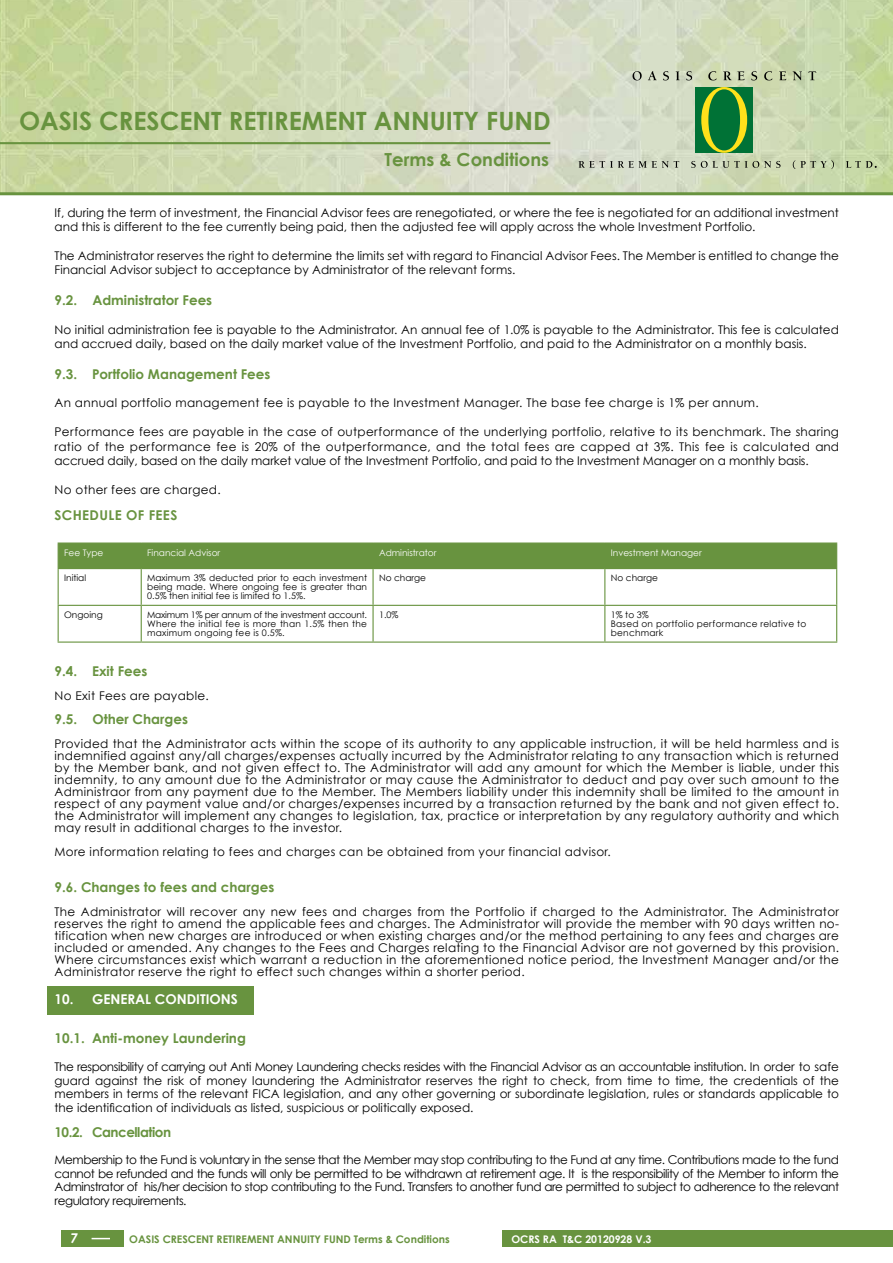
<style>
.page{position:relative;width:893px;height:1263px;background:#fff}
.page>*{position:absolute;margin:0;border:0;box-sizing:border-box;transform-origin:0 0}
.t1{font:700 25.2px "Century Gothic";color:#68933f}
.t2{font:700 18px "Century Gothic";color:#68933f}
.t3{font:700 13.5px "Century Gothic";color:#68933f}
.t4{font:700 13.5px "Century Gothic";color:#fff}
.t5{font:700 13.5px "Century Gothic";letter-spacing:-.035em;color:#68933f}
.t6{font:700 13.5px "Century Gothic";letter-spacing:.025em;color:#68933f}
.t7{font:italic 700 13.5px "Century Gothic";color:#fff}
.t8{font:12px/12px "Century Gothic";color:#000;text-align:justify}
.t9{font:12px "Century Gothic";letter-spacing:.025em;color:#000}
.t10{font:700 10.5px "Century Gothic";color:#68933f}
.t11{font:700 10.5px "Century Gothic";color:#fff}
.t12{font:9px/9px "Century Gothic";letter-spacing:.025em;color:#000;text-align:justify}
.t13{font:9px "Century Gothic";color:#fff}
.t14{font:9px "Century Gothic";color:#000}
</style>
<div class="page">
<img style="left:0;top:0;width:893px;height:192px">
<div style="left:61px;top:1230px;width:63px;height:17px;background:#68933f"></div>
<svg style="left:92px;top:1238px;width:18px;height:1px"></svg>
<hr style="left:0;top:192px;width:893px;height:3px;background:#68933f">
<div style="left:502px;top:1230px;width:391px;height:17px;background:#68933f"></div>
<hr style="left:0;top:142px;width:550px;height:2px;background:#68933f">
<div style="left:695px;top:87px;width:58px;height:66px;background:#007236"></div>
<svg style="left:632px;top:71px;width:10px;height:9px"></svg>
<svg style="left:648px;top:71px;width:9px;height:9px"></svg>
<svg style="left:663px;top:71px;width:6px;height:9px"></svg>
<svg style="left:676px;top:71px;width:4px;height:9px"></svg>
<svg style="left:686px;top:71px;width:6px;height:9px"></svg>
<svg style="left:708px;top:71px;width:8px;height:9px"></svg>
<svg style="left:723px;top:71px;width:8px;height:9px"></svg>
<svg style="left:737px;top:71px;width:8px;height:9px"></svg>
<svg style="left:751px;top:71px;width:6px;height:9px"></svg>
<svg style="left:764px;top:71px;width:8px;height:9px"></svg>
<svg style="left:779px;top:71px;width:7px;height:9px"></svg>
<svg style="left:793px;top:71px;width:9px;height:9px"></svg>
<svg style="left:808px;top:71px;width:8px;height:9px"></svg>
<svg style="left:701px;top:87px;width:46px;height:66px"></svg>
<svg style="left:579px;top:161px;width:100px;height:7px"></svg>
<svg style="left:691px;top:161px;width:89px;height:7px"></svg>
<svg style="left:793px;top:160px;width:41px;height:9px"></svg>
<svg style="left:846px;top:161px;width:31px;height:7px"></svg>
<div style="left:47px;top:987px;width:207px;height:28px;background:#68933f"></div>
<hr style="left:58px;top:542px;width:83px;height:2px;background:#68933f">
<hr style="left:141px;top:542px;width:232px;height:2px;background:#68933f">
<hr style="left:373px;top:542px;width:232px;height:2px;background:#68933f">
<hr style="left:605px;top:542px;width:232px;height:2px;background:#68933f">
<div style="left:58px;top:543px;width:779px;height:25px;background:#68933f"></div>
<hr style="left:58px;top:568px;width:83px;height:1px;background:#68933f">
<hr style="left:58px;top:569px;width:1px;height:36px;background:#68933f">
<hr style="left:141px;top:568px;width:232px;height:1px;background:#68933f">
<hr style="left:141px;top:569px;width:1px;height:36px;background:#68933f">
<hr style="left:373px;top:568px;width:232px;height:1px;background:#68933f">
<hr style="left:372px;top:569px;width:2px;height:36px;background:#68933f">
<hr style="left:605px;top:568px;width:232px;height:1px;background:#68933f">
<hr style="left:604px;top:569px;width:1px;height:36px;background:#68933f">
<hr style="left:836px;top:569px;width:1px;height:36px;background:#68933f">
<hr style="left:58px;top:605px;width:83px;height:1px;background:#68933f">
<hr style="left:58px;top:606px;width:1px;height:35px;background:#68933f">
<hr style="left:141px;top:605px;width:232px;height:1px;background:#68933f">
<hr style="left:141px;top:606px;width:1px;height:35px;background:#68933f">
<hr style="left:373px;top:605px;width:232px;height:1px;background:#68933f">
<hr style="left:372px;top:606px;width:2px;height:35px;background:#68933f">
<hr style="left:605px;top:605px;width:232px;height:1px;background:#68933f">
<hr style="left:604px;top:606px;width:1px;height:35px;background:#68933f">
<hr style="left:836px;top:606px;width:1px;height:35px;background:#68933f">
<hr style="left:58px;top:641px;width:83px;height:2px;background:#68933f">
<hr style="left:141px;top:641px;width:232px;height:2px;background:#68933f">
<hr style="left:373px;top:641px;width:232px;height:2px;background:#68933f">
<hr style="left:605px;top:641px;width:232px;height:2px;background:#68933f">
<h1 class="t1" style="left:19px;top:105px;width:533px">OASIS CRESCENT RETIREMENT ANNUITY FUND</h1>
<h2 class="t2" style="left:385px;top:148px;width:166px">Terms &amp; Conditions</h2>
<p class="t8" style="left:55px;top:205px;width:786px;line-height:14.4px">If, during the term of investment, the Financial Advisor fees are renegotiated, or where the fee is negotiated for an additional investment and this is different to the fee currently being paid, then the adjusted fee will apply across the whole Investment Portfolio.</p>
<p class="t8" style="left:55px;top:248px;width:786px;line-height:14.4px">The Administrator reserves the right to determine the limits set with regard to Financial Advisor Fees. The Member is entitled to change the<br>Financial Advisor subject to acceptance by Administrator of the relevant forms.</p>
<p class="t3" style="left:55px;top:291px;width:159px">9.2. Administrator Fees</p>
<p class="t8" style="left:55px;top:322px;width:786px;line-height:14.4px">No initial administration fee is payable to the Administrator. An annual fee of 1.0% is payable to the Administrator. This fee is calculated and accrued daily, based on the daily market value of the Investment Portfolio, and paid to the Administrator on a monthly basis.</p>
<p class="t3" style="left:55px;top:365px;width:217px">9.3. Portfolio Management Fees</p>
<p class="t9" style="left:55px;top:396px;width:706px">An annual portfolio management fee is payable to the Investment Manager. The base fee charge is 1% per annum.</p>
<p class="t8" style="left:55px;top:424px;width:786px;line-height:14.4px">Performance fees are payable in the case of outperformance of the underlying portfolio, relative to its benchmark. The sharing ratio of the performance fee is 20% of the outperformance, and the total fees are capped at 3%. This fee is calculated and accrued daily, based on the daily market value of the Investment Portfolio, and paid to the Investment Manager on a monthly basis.</p>
<p class="t9" style="left:55px;top:482px;width:168px">No other fees are charged.</p>
<p class="t6" style="left:55px;top:507px;width:124px">SCHEDULE OF FEES</p>
<p class="t13" style="left:64px;top:547px;width:41px">Fee Type</p>
<p class="t13" style="left:147px;top:547px;width:75px">Financial Advisor</p>
<p class="t13" style="left:379px;top:547px;width:59px">Administrator</p>
<p class="t13" style="left:611px;top:547px;width:92px">Investment Manager</p>
<p class="t14" style="left:64px;top:573px;width:24px">Initial</p>
<p class="t12" style="left:147px;top:573px;width:221px">Maximum 3% deducted prior to each investment being made. Where ongoing fee is greater than 0.5% then initial fee is limited to 1.5%.</p>
<p class="t14" style="left:379px;top:573px;width:49px">No charge</p>
<p class="t14" style="left:611px;top:573px;width:49px">No charge</p>
<p class="t14" style="left:64px;top:609px;width:40px">Ongoing</p>
<p class="t12" style="left:147px;top:610px;width:221px">Maximum 1% per annum of the investment account.<br>Where the initial fee is more than 1.5% then the maximum ongoing fee is 0.5%.</p>
<p class="t12" style="left:379px;top:610px;width:21px">1.0%</p>
<p class="t12" style="left:611px;top:610px;width:197px;text-align:left">1% to 3%<br>Based on portfolio performance relative to benchmark</p>
<p class="t3" style="left:55px;top:663px;width:94px">9.4. Exit Fees</p>
<p class="t9" style="left:55px;top:688px;width:156px">No Exit Fees are payable.</p>
<p class="t3" style="left:55px;top:711px;width:135px">9.5. Other Charges</p>
<p class="t8" style="left:55px;top:738px;width:786px">Provided that the Administrator acts within the scope of its authority to any applicable instruction, it will be held harmless and is indemnified against any/all charges/expenses actually incurred by the Administrator relating to any transaction which is returned by the Member bank, and not given effect to. The Administrator will add any amount for which the Member is liable, under this indemnity, to any amount due to the Administrator or may cause the Administrator to deduct and pay over such amount to the Administraor from any payment due to the Member. The Members liability under this indemnity shall be limited to the amount in respect of any payment value and/or charges/expenses incurred by a transaction returned by the bank and not given effect to. the Administrator will implement any changes to legislation, tax, practice or interpretation by any regulatory authority and which may result in additional charges to the investor.</p>
<p class="t9" style="left:55px;top:844px;width:558px">More information relating to fees and charges can be obtained from your financial advisor.</p>
<p class="t3" style="left:55px;top:879px;width:221px">9.6. Changes to fees and charges</p>
<p class="t8" style="left:55px;top:906px;width:786px">The Administrator will recover any new fees and charges from the Portfolio if charged to the Administrator. The Administrator reserves the right to amend the applicable fees and charges. The Administrator will provide the member with 90 days written no&shy;tification when new charges are introduced or when existing charges and/or the method pertaining to any fees and charges are included or amended. Any changes to the Fees and Charges relating to the Financial Advisor are not governed by this provision.<br>Where circumstances exist which warrant a reduction in the aforementioned notice period, the Investment Manager and/or the Administrator reserve the right to effect such changes within a shorter period.</p>
<p class="t4" style="left:55px;top:991px;width:185px">10. GENERAL CONDITIONS</p>
<p class="t3" style="left:55px;top:1030px;width:193px">10.1. Anti-money Laundering</p>
<p class="t8" style="left:55px;top:1060px;width:786px;line-height:13.5px">The responsibility of carrying out Anti Money Laundering checks resides with the Financial Advisor as an accountable institution. In order to safe guard against the risk of money laundering the Administrator reserves the right to check, from time to time, the credentials of the members in terms of the relevant FICA legislation, and any other governing or subordinate legislation, rules or standards applicable to the identification of individuals as listed, suspicious or politically exposed.</p>
<p class="t5" style="left:55px;top:1124px;width:118px">10.2. Cancellation</p>
<p class="t8" style="left:55px;top:1153px;width:786px;line-height:13.5px">Membership to the Fund is voluntary in the sense that the Member may stop contributing to the Fund at any time. Contributions made to the fund cannot be refunded and the funds will only be permitted to be withdrawn at retirement age. It is the responsibility of the Member to inform the Adminstrator of his/her decision to stop contributing to the Fund. Transfers to another fund are permitted to subject to adherence to the relevant regulatory requirements.</p>
<p class="t7" style="left:70px;top:1229px;width:9px">7</p>
<p class="t10" style="left:129px;top:1232px;width:322px">OASIS CRESCENT RETIREMENT ANNUITY FUND Terms &amp; Conditions</p>
<p class="t11" style="left:511px;top:1232px;width:142px">OCRS RA T&amp;C 20120928 V.3</p>
</div>
